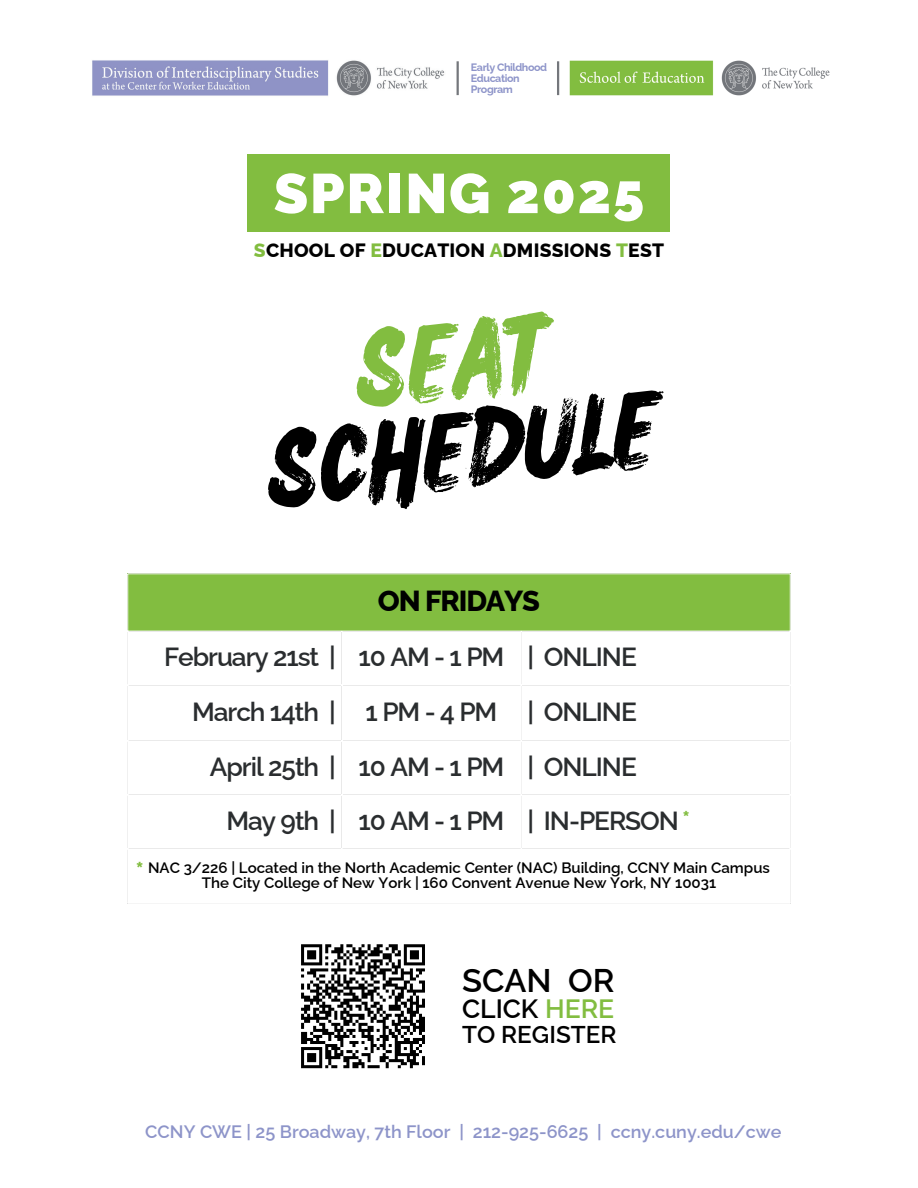
<style>
.page{position:relative;width:918px;height:1188px;background:#fff}
.page>*{position:absolute;margin:0;border:0;box-sizing:border-box;transform-origin:0 0}
.t1{font:79.5px "Salted Bay";color:#000}
.t2{font:79.5px "Salted Bay";color:#82bd40}
.t3{font:900 55.65px "Raleway";letter-spacing:.035em;color:#fff}
.t4{font:600 32.85px "Raleway";color:#000}
.t5{font:800 28.95px "Raleway";letter-spacing:-.04em;color:#000}
.t6{font:600 26.55px "Raleway";color:#000}
.t7{font:600 26.25px "Raleway";letter-spacing:-.04em;color:#2a2d2f}
.t8{font:600 24.3px "Raleway";color:#000}
.t9{font:800 22.5px "Raleway";color:#82bd40}
.t10{font:800 21px "Raleway";color:#82bd40}
.t11{font:800 19.2px "Raleway";letter-spacing:.01em;color:#000}
.t12{font:600 18px "Raleway";color:#8d94c9}
.t13{font:600 15px/15.8px "Raleway";color:#000;text-align:center}
.t14{font:700 10.8px/10.8px "Raleway";letter-spacing:-.04em;color:#8d94c9}
.s1{color:#82bd40}
</style>
<div class="page">
<div style="left:127px;top:574px;width:664px;height:57px;background:#82bd40"></div>
<svg style="left:129px;top:632px;width:660px;height:217px"></svg>
<hr style="left:127px;top:574px;width:1px;height:329px;background:#fff">
<hr style="left:342px;top:631px;width:1px;height:218px;background:#fff">
<hr style="left:521px;top:631px;width:1px;height:218px;background:#fff">
<hr style="left:790px;top:574px;width:1px;height:329px;background:#fff">
<hr style="left:127px;top:574px;width:664px;height:1px;background:#fff">
<hr style="left:127px;top:685px;width:664px;height:1px;background:#fff">
<hr style="left:127px;top:741px;width:664px;height:1px;background:#fff">
<hr style="left:127px;top:795px;width:664px;height:1px;background:#fff">
<img style="left:92px;top:60px;width:353px;height:36px">
<hr style="left:457px;top:61px;width:2px;height:34px;background:#74777c">
<img style="left:559px;top:60px;width:271px;height:36px">
<hr style="left:557px;top:61px;width:2px;height:34px;background:#74777c">
<svg style="left:301px;top:944px;width:124px;height:125px"></svg>
<div style="left:248px;top:155px;width:422px;height:77px;background:#82bd40"></div>
<p class="t14" style="left:471px;top:61px;width:78px">Early Childhood<br>Education<br>Program</p>
<h2 class="t3" style="left:274px;top:149px;width:372px">SPRING 2025</h2>
<p class="t11" style="left:254px;top:235px;width:412px"><span class="s1">S</span>CHOOL OF <span class="s1">E</span>DUCATION <span class="s1">A</span>DMISSIONS <span class="s1">T</span>EST</p>
<h1 class="t2" style="left:353px;top:334px;width:196px;rotate:-6deg">SEAT</h1>
<h1 class="t1" style="left:265px;top:434px;width:394px;rotate:-6deg">SCHEDULE</h1>
<h3 class="t5" style="left:378px;top:578px;width:164px">ON FRIDAYS</h3>
<h3 class="t7" style="left:164px;top:636px;width:474px">February 21st | 10 AM - 1 PM | ONLINE</h3>
<h3 class="t7" style="left:192px;top:691px;width:446px">March 14th | 1 PM - 4 PM | ONLINE</h3>
<h3 class="t7" style="left:210px;top:746px;width:428px">April 25th | 10 AM - 1 PM | ONLINE</h3>
<h3 class="t7" style="left:226px;top:800px;width:454px">May 9th | 10 AM - 1 PM | IN-PERSON</h3>
<p class="t13" style="left:148px;top:858px;width:623px">NAC 3/226 | Located in the North Academic Center (NAC) Building, CCNY Main Campus<br>The City College of New York | 160 Convent Avenue New York, NY 10031</p>
<h3 class="t10" style="left:682px;top:802px;width:9px">*</h3>
<h3 class="t9" style="left:136px;top:852px;width:9px">*</h3>
<h3 class="t4" style="left:462px;top:954px;width:154px">SCAN OR</h3>
<h3 class="t6" style="left:462px;top:987px;width:154px">CLICK <span class="s1">HERE</span></h3>
<h3 class="t8" style="left:462px;top:1015px;width:156px">TO REGISTER</h3>
<p class="t12" style="left:145px;top:1118px;width:638px">CCNY CWE | 25 Broadway, 7th Floor | 212-925-6625 | ccny.cuny.edu/cwe</p>
</div>
